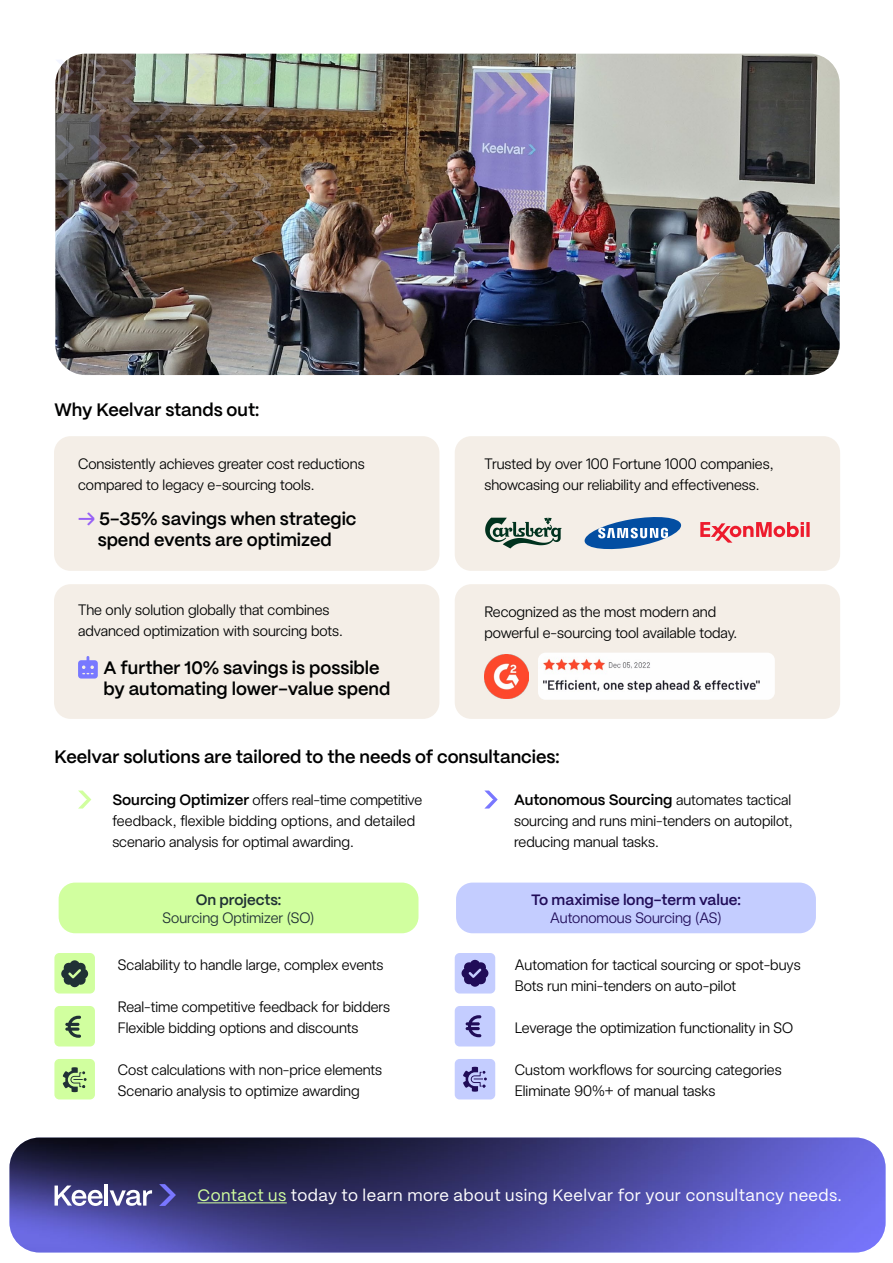
<style>
.page{position:relative;width:893px;height:1263px;background:#fff}
.page>*{position:absolute;margin:0;border:0;box-sizing:border-box;transform-origin:0 0}
.t1{font:600 18px/21px "PP Mori";color:#000101;text-align:center}
.t2{font:16.5px "PP Mori";letter-spacing:.025em;color:#fff}
.t3{font:15px/21px "Universal Sans Display 300";color:#000101}
.t4{font:600 15px "PP Mori";color:#000101}
.t5{font:600 15px "PP Mori";color:#200c58}
.t6{font:15px "Universal Sans Display 300";color:#200c58}
.t7{font:15px "Universal Sans Display 300";color:#203135}
.t8{font:600 15px "PP Mori";color:#203135}
.s1{color:#9760f5}
.s2{font-family:"Universal Sans Display 300";font-weight:400}
.s3{font-family:"PP Mori";font-weight:600}
.s4{color:#d1ff9f}
</style>
<div class="page">
<img style="left:55px;top:54px;width:785px;height:321px">
<svg style="left:253px;top:211px;width:19px;height:24px"></svg>
<svg style="left:220px;top:211px;width:19px;height:24px"></svg>
<svg style="left:187px;top:211px;width:19px;height:24px"></svg>
<svg style="left:154px;top:211px;width:19px;height:24px"></svg>
<svg style="left:121px;top:211px;width:19px;height:24px"></svg>
<svg style="left:88px;top:211px;width:19px;height:24px"></svg>
<svg style="left:55px;top:211px;width:19px;height:24px"></svg>
<svg style="left:253px;top:173px;width:19px;height:24px"></svg>
<svg style="left:220px;top:173px;width:19px;height:24px"></svg>
<svg style="left:187px;top:173px;width:19px;height:24px"></svg>
<svg style="left:154px;top:173px;width:19px;height:24px"></svg>
<svg style="left:121px;top:173px;width:19px;height:24px"></svg>
<svg style="left:88px;top:173px;width:19px;height:24px"></svg>
<svg style="left:55px;top:173px;width:19px;height:24px"></svg>
<svg style="left:253px;top:135px;width:19px;height:25px"></svg>
<svg style="left:220px;top:135px;width:19px;height:25px"></svg>
<svg style="left:187px;top:135px;width:19px;height:25px"></svg>
<svg style="left:154px;top:135px;width:19px;height:25px"></svg>
<svg style="left:121px;top:135px;width:19px;height:25px"></svg>
<svg style="left:88px;top:135px;width:19px;height:25px"></svg>
<svg style="left:55px;top:135px;width:19px;height:25px"></svg>
<svg style="left:253px;top:97px;width:19px;height:25px"></svg>
<svg style="left:220px;top:97px;width:19px;height:25px"></svg>
<svg style="left:187px;top:97px;width:19px;height:25px"></svg>
<svg style="left:154px;top:97px;width:19px;height:25px"></svg>
<svg style="left:121px;top:97px;width:19px;height:25px"></svg>
<svg style="left:88px;top:97px;width:19px;height:25px"></svg>
<svg style="left:55px;top:97px;width:19px;height:25px"></svg>
<svg style="left:253px;top:60px;width:19px;height:24px"></svg>
<svg style="left:220px;top:60px;width:19px;height:24px"></svg>
<svg style="left:187px;top:60px;width:19px;height:24px"></svg>
<svg style="left:154px;top:60px;width:19px;height:24px"></svg>
<svg style="left:121px;top:60px;width:19px;height:24px"></svg>
<svg style="left:88px;top:60px;width:19px;height:24px"></svg>
<svg style="left:55px;top:60px;width:19px;height:24px"></svg>
<img style="left:9px;top:1137px;width:876px;height:115px">
<svg style="left:159px;top:1184px;width:17px;height:22px"></svg>
<svg style="left:55px;top:1185px;width:48px;height:21px"></svg>
<hr style="left:105px;top:1184px;width:3px;height:21px;background:#fff">
<svg style="left:110px;top:1190px;width:42px;height:16px"></svg>
<hr style="left:197px;top:1202px;width:90px;height:1px;background:#d1ff9f">
<svg style="left:78px;top:790px;width:13px;height:18px"></svg>
<div style="left:59px;top:882px;width:359px;height:51px;background:#d1ff9f;border-radius:17px"></div>
<div style="left:54px;top:953px;width:41px;height:40px;background:#d1ff9f;border-radius:5px"></div>
<div style="left:54px;top:1006px;width:41px;height:40px;background:#d1ff9f;border-radius:5px"></div>
<div style="left:54px;top:1059px;width:41px;height:40px;background:#d1ff9f;border-radius:5px"></div>
<svg style="left:61px;top:960px;width:27px;height:27px"></svg>
<svg style="left:65px;top:1016px;width:16px;height:22px"></svg>
<svg style="left:63px;top:1067px;width:24px;height:25px"></svg>
<div style="left:54px;top:436px;width:385px;height:135px;background:#f4eee7;border-radius:16px"></div>
<div style="left:455px;top:436px;width:385px;height:135px;background:#f4eee7;border-radius:16px"></div>
<div style="left:54px;top:584px;width:385px;height:135px;background:#f4eee7;border-radius:16px"></div>
<div style="left:455px;top:584px;width:385px;height:135px;background:#f4eee7;border-radius:16px"></div>
<svg style="left:584px;top:517px;width:98px;height:32px"></svg>
<svg style="left:485px;top:518px;width:76px;height:30px"></svg>
<svg style="left:700px;top:522px;width:110px;height:21px"></svg>
<img style="left:538px;top:653px;width:237px;height:47px">
<svg style="left:78px;top:656px;width:20px;height:22px"></svg>
<svg style="left:484px;top:790px;width:14px;height:18px"></svg>
<div style="left:456px;top:882px;width:360px;height:51px;background:#c4cdff;border-radius:17px"></div>
<div style="left:455px;top:953px;width:40px;height:40px;background:#c4cdff;border-radius:5px"></div>
<div style="left:455px;top:1006px;width:40px;height:40px;background:#c4cdff;border-radius:5px"></div>
<div style="left:455px;top:1059px;width:40px;height:40px;background:#c4cdff;border-radius:5px"></div>
<svg style="left:462px;top:960px;width:26px;height:27px"></svg>
<svg style="left:466px;top:1015px;width:15px;height:22px"></svg>
<svg style="left:463px;top:1067px;width:24px;height:25px"></svg>
<img style="left:485px;top:654px;width:44px;height:44px">
<p class="t1" style="left:54px;top:398px;width:206px">Why Keelvar stands out:</p>
<p class="t3" style="left:78px;top:453px;width:288px">Consistently achieves greater cost reductions compared to legacy e-sourcing tools.</p>
<p class="t3" style="left:484px;top:453px;width:291px">Trusted by over 100 Fortune 1000 companies, showcasing our reliability and effectiveness.</p>
<p class="t1" style="left:78px;top:507px;width:280px"><span class="s1">→</span> 5-35% savings when strategic spend events are optimized</p>
<p class="t3" style="left:78px;top:599px;width:266px">The only solution globally that combines advanced optimization with sourcing bots.</p>
<p class="t3" style="left:484px;top:601px;width:254px">Recognized as the most modern and powerful e-sourcing tool available today.</p>
<p class="t1" style="left:104px;top:656px;width:288px;text-align:left">A further 10% savings is possible by automating lower-value spend</p>
<p class="t1" style="left:54px;top:745px;width:507px">Keelvar solutions are tailored to the needs of consultancies:</p>
<p class="t4" style="left:514px;top:786px;width:279px">Autonomous Sourcing <span class="s2">automates tactical</span></p>
<p class="t3" style="left:514px;top:810px;width:280px">sourcing and runs mini-tenders on autopilot, reducing manual tasks.</p>
<p class="t3" style="left:112px;top:789px;width:311px"><span class="s3">Sourcing Optimizer</span> offers real-time competitive feedback, flexible bidding options, and detailed scenario analysis for optimal awarding.</p>
<p class="t8" style="left:196px;top:886px;width:87px">On projects:</p>
<p class="t7" style="left:163px;top:909px;width:153px">Sourcing Optimizer (SO)</p>
<p class="t3" style="left:118px;top:955px;width:267px">Scalability to handle large, complex events</p>
<p class="t3" style="left:118px;top:997px;width:274px">Real-time competitive feedback for bidders<br>Flexible bidding options and discounts</p>
<p class="t3" style="left:118px;top:1060px;width:266px">Cost calculations with non-price elements<br>Scenario analysis to optimize awarding</p>
<p class="t5" style="left:531px;top:886px;width:211px">To maximise long-term value:</p>
<p class="t6" style="left:550px;top:909px;width:173px">Autonomous Sourcing (AS)</p>
<p class="t3" style="left:515px;top:955px;width:287px">Automation for tactical sourcing or spot-buys<br>Bots run mini-tenders on auto-pilot</p>
<p class="t3" style="left:515px;top:1018px;width:280px">Leverage the optimization functionality in SO</p>
<p class="t3" style="left:515px;top:1060px;width:268px">Custom workflows for sourcing categories<br>Eliminate 90%+ of manual tasks</p>
<p class="t2" style="left:197px;top:1181px;width:646px"><span class="s4">Contact us</span> today to learn more about using Keelvar for your consultancy needs.</p>
</div>
